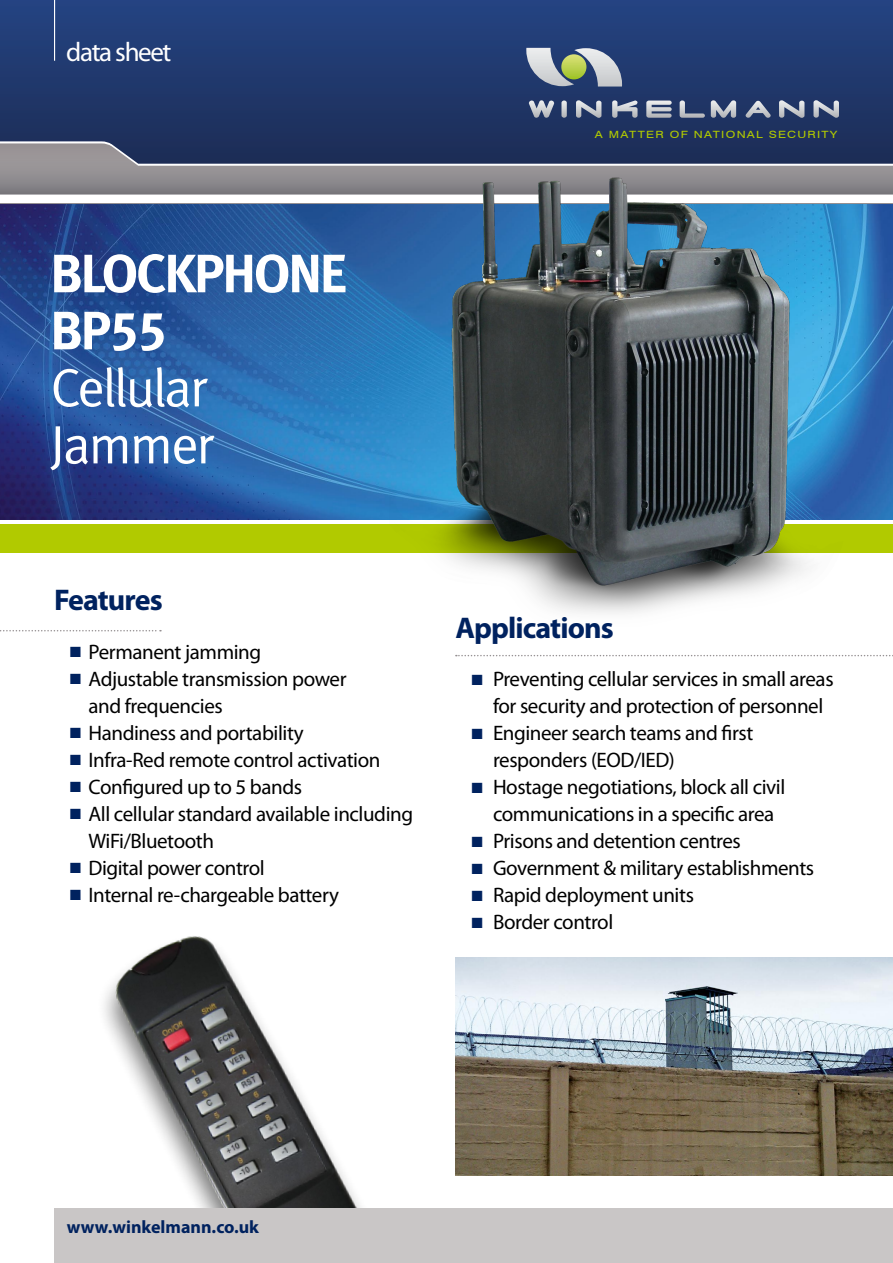
<style>
.page{position:relative;width:893px;height:1263px;background:#fff}
.page>*{position:absolute;margin:0;border:0;box-sizing:border-box;transform-origin:0 0}
.t1{font:54px/57px "Meta Bold LF";letter-spacing:-.04em;color:#fff}
.t2{font:54px/57px "Meta Normal LF";letter-spacing:-.04em;color:#fff}
.t3{font:700 30px "Myriad Pro";letter-spacing:-.03em;color:#00225f}
.t4{font:27px "Myriad Pro";letter-spacing:-.05em;color:#fff}
.t5{font:21px/27px "Myriad Pro";letter-spacing:-.02em;color:#000}
.t6{font:700 18px "Myriad Pro";color:#00225f}
.t7{font:10.05px "Swiss 721 BT";letter-spacing:.1em;color:#b1ca00;scale:1.25 1}
.t8{font:7.95px "Swiss 721 BT";letter-spacing:.1em;color:#c8d300;scale:1.25 1}
</style>
<div class="page">
<img style="left:68px;top:936px;width:367px;height:273px">
<svg style="left:0;top:0;width:893px;height:141px;background:#20396f"></svg>
<img style="left:0;top:204px;width:893px;height:316px">
<div style="left:0;top:524px;width:893px;height:29px;background:#b1ca00"></div>
<svg style="left:0;top:141px;width:893px;height:2px;background:#33426a"></svg>
<hr style="left:0;top:203px;width:893px;height:1px;background:#959092">
<svg style="left:561px;top:100px;width:6px;height:18px"></svg>
<svg style="left:576px;top:100px;width:25px;height:18px"></svg>
<svg style="left:779px;top:100px;width:25px;height:18px"></svg>
<svg style="left:813px;top:100px;width:26px;height:18px"></svg>
<svg style="left:646px;top:101px;width:26px;height:17px"></svg>
<svg style="left:711px;top:100px;width:25px;height:18px"></svg>
<svg style="left:680px;top:100px;width:25px;height:18px"></svg>
<svg style="left:612px;top:100px;width:26px;height:18px"></svg>
<svg style="left:746px;top:101px;width:25px;height:17px"></svg>
<svg style="left:528px;top:100px;width:26px;height:18px"></svg>
<svg style="left:526px;top:48px;width:96px;height:39px;background:#8f9da1"></svg>
<svg style="left:0;top:143px;width:893px;height:52px;background:#6d7080"></svg>
<img style="left:455px;top:958px;width:438px;height:217px">
<img style="left:387px;top:146px;width:465px;height:468px">
<svg style="left:0;top:630px;width:161px;height:1px"></svg>
<svg style="left:456px;top:655px;width:437px;height:1px"></svg>
<div style="left:54px;top:1209px;width:839px;height:54px;background:#c9c6c6"></div>
<hr style="left:54px;top:0;width:1px;height:61px;background:#fff">
<p class="t4" style="left:66px;top:35px;width:107px">data sheet</p>
<h1 class="t1" style="left:50px;top:244px;width:298px">BLOCKPHONE<br>BP55</h1>
<h1 class="t2" style="left:50px;top:358px;width:164px">Cellular<br>Jammer</h1>
<p class="t8" style="left:646px;top:128px;width:156px">A MATTER OF NATIONAL SECURITY</p>
<p class="t7" style="left:595px;top:128px;width:195px">A MATTER OF NATIONAL SECURITY</p>
<h2 class="t3" style="left:54px;top:580px;width:110px">Features</h2>
<p class="t5" style="left:89px;top:638px;width:326px">Permanent jamming<br>Adjustable transmission power<br>and frequencies<br>Handiness and portability<br>Infra-Red remote control activation<br>Configured up to 5 bands<br>All cellular standard available including<br>WiFi/Bluetooth<br>Digital power control<br>Internal re-chargeable battery</p>
<h2 class="t3" style="left:455px;top:608px;width:160px">Applications</h2>
<p class="t5" style="left:493px;top:665px;width:342px">Preventing cellular services in small areas for security and protection of personnel<br>Engineer search teams and first responders (EOD/IED)<br>Hostage negotiations, block all civil communications in a specific area<br>Prisons and detention centres<br>Government &amp; military establishments<br>Rapid deployment units<br>Border control</p>
<p class="t6" style="left:67px;top:1215px;width:193px">www.winkelmann.co.uk</p>
</div>
